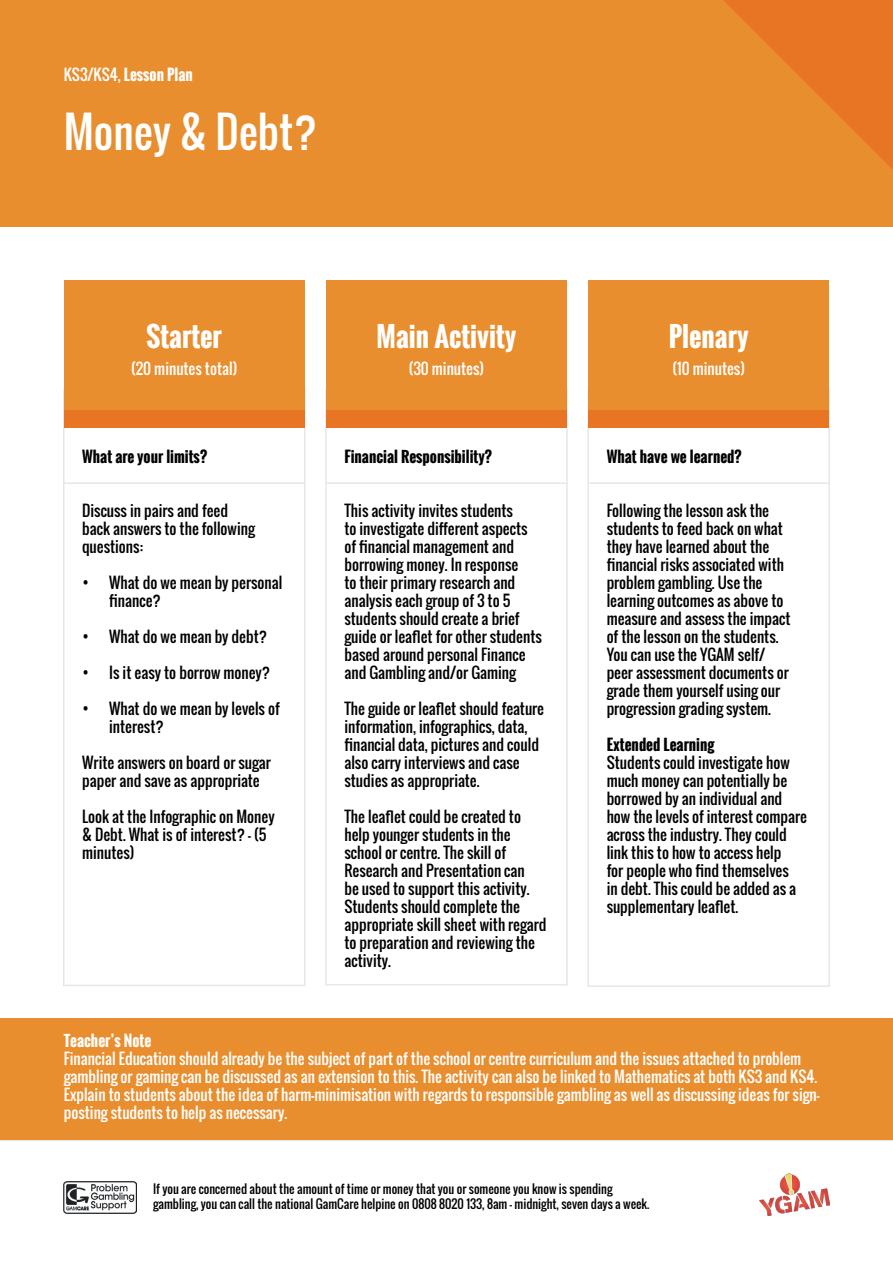
<style>
.page{position:relative;width:893px;height:1263px;background:#fff}
.page>*{position:absolute;margin:0;border:0;box-sizing:border-box;transform-origin:0 0}
.t1{font:42px "Oswald";color:#fff}
.t2{font:700 27px "Oswald";color:#fff}
.t3{font:15px/18px "Oswald";color:#000}
.t4{font:15px/18px "Oswald";color:#fff}
.t5{font:700 15px "Oswald";color:#000}
.t6{font:700 15px "Oswald";color:#fff}
.t7{font:12px/14.4px "Oswald";color:#000}
.s1{font-weight:400}
</style>
<div class="page">
<hr style="left:0;top:1140px;width:893px;height:1px;background:#e6e7e8">
<img style="left:64px;top:1182px;width:73px;height:31px">
<img style="left:759px;top:1173px;width:70px;height:43px">
<div style="left:0;top:1018px;width:893px;height:122px;background:#e98e2e"></div>
<div style="left:0;top:0;width:893px;height:227px;background:#e98e2e"></div>
<div style="left:63px;top:389px;width:242px;height:597px;border:2px solid #e6e7e8"></div>
<div style="left:325px;top:389px;width:243px;height:596px;border:2px solid #e6e7e8"></div>
<div style="left:587px;top:389px;width:243px;height:598px;border:2px solid #e6e7e8"></div>
<svg style="left:723px;top:0;width:170px;height:170px"></svg>
<div style="left:64px;top:280px;width:241px;height:131px;background:#e98e2e"></div>
<div style="left:326px;top:280px;width:241px;height:148px;background:#e98e2e"></div>
<div style="left:588px;top:280px;width:241px;height:148px;background:#e98e2e"></div>
<div style="left:64px;top:411px;width:241px;height:17px;background:#e87524"></div>
<div style="left:326px;top:411px;width:241px;height:17px;background:#e87524"></div>
<div style="left:588px;top:411px;width:241px;height:17px;background:#e87524"></div>
<hr style="left:63px;top:482px;width:241px;height:2px;background:#e6e7e8">
<hr style="left:327px;top:482px;width:241px;height:2px;background:#e6e7e8">
<hr style="left:589px;top:482px;width:241px;height:2px;background:#e6e7e8">
<p class="t6" style="left:64px;top:64px;width:131px"><span class="s1">KS3/KS4,</span> Lesson Plan</p>
<h1 class="t1" style="left:64px;top:100px;width:255px">Money &amp; Debt?</h1>
<h2 class="t2" style="left:146px;top:316px;width:77px">Starter</h2>
<p class="t4" style="left:131px;top:360px;width:108px">(20 minutes total)</p>
<p class="t5" style="left:82px;top:446px;width:126px">What are your limits?</p>
<p class="t3" style="left:82px;top:502px;width:174px">Discuss in pairs and feed back answers to the following questions:</p>
<p class="t3" style="left:109px;top:574px;width:175px;text-indent:-27px">• What do we mean by personal finance?</p>
<p class="t3" style="left:82px;top:628px;width:187px">• What do we mean by debt?</p>
<p class="t3" style="left:82px;top:664px;width:190px">• Is it easy to borrow money?</p>
<p class="t3" style="left:109px;top:700px;width:172px;text-indent:-27px">• What do we mean by levels of interest?</p>
<p class="t3" style="left:82px;top:754px;width:190px">Write answers on board or sugar paper and save as appropriate</p>
<p class="t3" style="left:82px;top:808px;width:194px">Look at the Infographic on Money &amp; Debt. What is of interest? – (5 minutes)</p>
<h2 class="t2" style="left:377px;top:316px;width:141px">Main Activity</h2>
<p class="t4" style="left:409px;top:360px;width:77px">(30 minutes)</p>
<p class="t5" style="left:344px;top:446px;width:149px">Financial Responsibility?</p>
<p class="t3" style="left:344px;top:502px;width:199px">This activity invites students<br>to investigate different aspects of financial management and borrowing money. In response<br>to their primary research and analysis each group of 3 to 5 students should create a brief guide or leaflet for other students based around personal Finance and Gambling and/or Gaming</p>
<p class="t3" style="left:344px;top:700px;width:201px">The guide or leaflet should feature information, infographics, data, financial data, pictures and could also carry interviews and case studies as appropriate.</p>
<p class="t3" style="left:344px;top:808px;width:204px">The leaflet could be created to help younger students in the school or centre. The skill of<br>Research and Presentation can<br>be used to support this activity.<br>Students should complete the appropriate skill sheet with regard to preparation and reviewing the activity.</p>
<h2 class="t2" style="left:669px;top:316px;width:81px">Plenary</h2>
<p class="t4" style="left:672px;top:360px;width:74px">(10 minutes)</p>
<p class="t5" style="left:607px;top:446px;width:137px">What have we learned?</p>
<p class="t3" style="left:607px;top:502px;width:186px">Following the lesson ask the students to feed back on what they have learned about the financial risks associated with problem gambling. Use the learning outcomes as above to measure and assess the impact of the lesson on the students.<br>You can use the YGAM self/ peer assessment documents or grade them yourself using our progression grading system.</p>
<p class="t5" style="left:607px;top:734px;width:109px">Extended Learning</p>
<p class="t3" style="left:607px;top:754px;width:202px">Students could investigate how much money can potentially be borrowed by an individual and how the levels of interest compare across the industry. They could link this to how to access help<br>for people who find themselves<br>in debt. This could be added as a supplementary leaflet.</p>
<p class="t6" style="left:64px;top:1029px;width:89px">Teacher’s Note</p>
<p class="t4" style="left:64px;top:1050px;width:757px">Financial Education should already be the subject of part of the school or centre curriculum and the issues attached to problem gambling or gaming can be discussed as an extension to this. The activity can also be linked to Mathematics at both KS3 and KS4.<br>Explain to students about the idea of harm-minimisation with regards to responsible gambling as well as discussing ideas for sign&shy;posting students to help as necessary.</p>
<p class="t7" style="left:153px;top:1182px;width:498px">If you are concerned about the amount of time or money that you or someone you know is spending gambling, you can call the national GamCare helpine on 0808 8020 133, 8am - midnight, seven days a week.</p>
</div>
